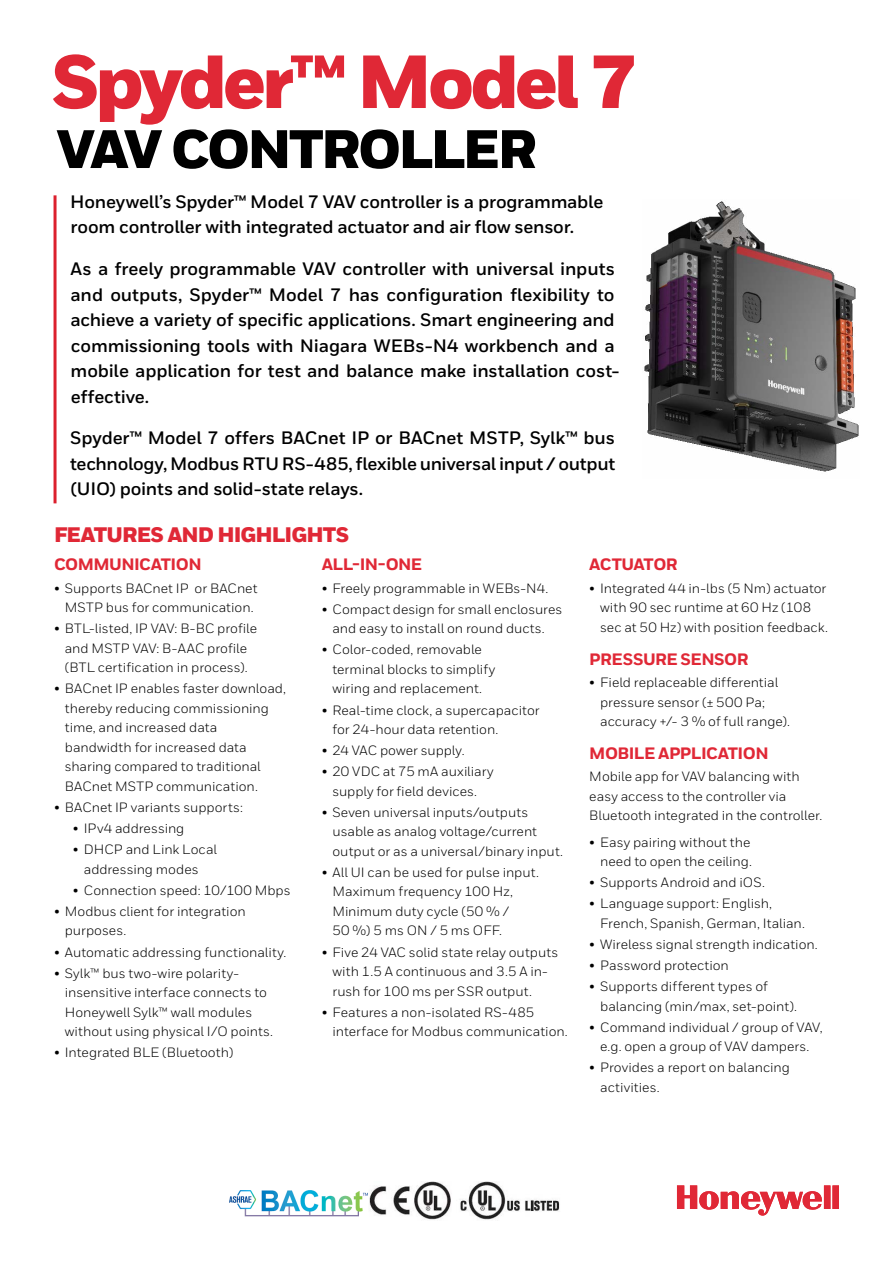
<style>
.page{position:relative;width:893px;height:1263px;background:#fff}
.page>*{position:absolute;margin:0;border:0;box-sizing:border-box;transform-origin:0 0}
.t1{font:900 75px "Honeywell Sans";letter-spacing:-.05em;color:#e02836}
.t2{font:900 54px "Honeywell Sans";letter-spacing:-.05em;color:#000}
.t3{font:900 21px "Honeywell Sans";letter-spacing:-.04em;color:#e02836}
.t4{font:700 18px/25.5px "Honeywell Sans";letter-spacing:-.01em;color:#000}
.t5{font:800 16.5px "Honeywell Sans";letter-spacing:-.035em;color:#e02836}
.t6{font:13.5px/19.5px "Honeywell Sans";color:#000}
</style>
<div class="page">
<hr style="left:54px;top:195px;width:3px;height:308px;background:#dc202e">
<svg style="left:677px;top:1185px;width:162px;height:31px"></svg>
<img style="left:644px;top:201px;width:215px;height:271px">
<img style="left:367px;top:1181px;width:193px;height:39px">
<img style="left:230px;top:1190px;width:137px;height:27px">
<h1 class="t1" style="left:51px;top:36px;width:587px">Spyder™ Model 7</h1>
<h2 class="t2" style="left:56px;top:116px;width:482px">VAV CONTROLLER</h2>
<h3 class="t4" style="left:70px;top:189px;width:535px">Honeywell’s Spyder™ Model 7 VAV controller is a programmable room controller with integrated actuator and air flow sensor.</h3>
<p class="t4" style="left:70px;top:257px;width:551px">As a freely programmable VAV controller with universal inputs and outputs, Spyder™ Model 7 has configuration flexibility to achieve a variety of specific applications. Smart engineering and commissioning tools with Niagara WEBs-N4 workbench and a mobile application for test and balance make installation cost&shy;effective.</p>
<h3 class="t4" style="left:70px;top:426px;width:547px;text-align:justify">Spyder™ Model 7 offers BACnet IP or BACnet MSTP, Sylk™ bus technology, Modbus RTU RS-485, flexible universal input / output (UIO) points and solid-state relays.</h3>
<h3 class="t3" style="left:54px;top:522px;width:297px">FEATURES AND HIGHLIGHTS</h3>
<p class="t5" style="left:54px;top:555px;width:149px">COMMUNICATION</p>
<p class="t6" style="left:54px;top:578px;width:205px;text-align:center">• Supports BACnet IP or BACnet<br>MSTP bus for communication.</p>
<p class="t6" style="left:54px;top:619px;width:205px;text-align:center">• BTL-listed, IP VAV: B-BC profile and MSTP VAV: B-AAC profile (BTL certification in process).</p>
<p class="t6" style="left:65px;top:679px;width:223px;text-indent:-11px">• BACnet IP enables faster download, thereby reducing commissioning time, and increased data bandwidth for increased data sharing compared to traditional<br>BACnet MSTP communication.</p>
<p class="t6" style="left:54px;top:798px;width:190px">• BACnet IP variants supports:</p>
<p class="t6" style="left:73px;top:819px;width:113px">• IPv4 addressing</p>
<p class="t6" style="left:73px;top:840px;width:146px;text-align:center">• DHCP and Link Local addressing modes</p>
<p class="t6" style="left:73px;top:880px;width:219px">• Connection speed: 10/100 Mbps</p>
<p class="t6" style="left:65px;top:901px;width:182px;text-indent:-11px">• Modbus client for integration purposes.</p>
<p class="t6" style="left:54px;top:942px;width:234px">• Automatic addressing functionality.</p>
<p class="t6" style="left:65px;top:963px;width:210px;text-indent:-11px">• Sylk™ bus two-wire polarity&shy;insensitive interface connects to<br>Honeywell Sylk™ wall modules without using physical I/O points.</p>
<p class="t6" style="left:54px;top:1043px;width:181px">• Integrated BLE (Bluetooth)</p>
<p class="t5" style="left:322px;top:555px;width:102px">ALL-IN-ONE</p>
<p class="t6" style="left:322px;top:578px;width:228px">• Freely programmable in WEBs-N4.</p>
<p class="t6" style="left:322px;top:599px;width:242px;text-align:center">• Compact design for small enclosures and easy to install on round ducts.</p>
<p class="t6" style="left:332px;top:640px;width:164px;text-indent:-11px">• Color-coded, removable terminal blocks to simplify wiring and replacement.</p>
<p class="t6" style="left:332px;top:700px;width:209px;text-indent:-11px">• Real-time clock, a supercapacitor for 24-hour data retention.</p>
<p class="t6" style="left:322px;top:741px;width:144px">• 24 VAC power supply.</p>
<p class="t6" style="left:322px;top:762px;width:174px;text-align:center">• 20 VDC at 75 mA auxiliary supply for field devices.</p>
<p class="t6" style="left:332px;top:802px;width:232px;text-indent:-11px">• Seven universal inputs/outputs usable as analog voltage/current output or as a universal/binary input.</p>
<p class="t6" style="left:332px;top:862px;width:208px;text-indent:-11px">• All UI can be used for pulse input.<br>Maximum frequency 100 Hz,<br>Minimum duty cycle (50 % /<br>50 %) 5 ms ON / 5 ms OFF.</p>
<p class="t6" style="left:332px;top:942px;width:227px;text-indent:-11px">• Five 24 VAC solid state relay outputs with 1.5 A continuous and 3.5 A in&shy;rush for 100 ms per SSR output.</p>
<p class="t6" style="left:332px;top:1002px;width:237px;text-indent:-11px">• Features a non-isolated RS-485 interface for Modbus communication.</p>
<p class="t5" style="left:589px;top:555px;width:90px">ACTUATOR</p>
<p class="t6" style="left:600px;top:578px;width:229px;text-indent:-11px">• Integrated 44 in-lbs (5 Nm) actuator with 90 sec runtime at 60 Hz (108 sec at 50 Hz) with position feedback.</p>
<p class="t5" style="left:589px;top:649px;width:161px">PRESSURE SENSOR</p>
<p class="t6" style="left:600px;top:673px;width:191px;text-indent:-11px">• Field replaceable differential pressure sensor (± 500 Pa; accuracy +/- 3 % of full range).</p>
<p class="t5" style="left:589px;top:743px;width:181px">MOBILE APPLICATION</p>
<p class="t6" style="left:589px;top:767px;width:234px">Mobile app for VAV balancing with easy access to the controller via<br>Bluetooth integrated in the controller.</p>
<p class="t6" style="left:589px;top:832px;width:164px;text-align:right">• Easy pairing without the need to open the ceiling.</p>
<p class="t6" style="left:589px;top:873px;width:177px">• Supports Android and iOS.</p>
<p class="t6" style="left:600px;top:894px;width:206px;text-indent:-11px">• Language support: English,<br>French, Spanish, German, Italian.</p>
<p class="t6" style="left:589px;top:934px;width:230px">• Wireless signal strength indication.</p>
<p class="t6" style="left:589px;top:956px;width:141px">• Password protection</p>
<p class="t6" style="left:600px;top:977px;width:198px;text-indent:-11px">• Supports different types of balancing (min/max, set-point).</p>
<p class="t6" style="left:589px;top:1017px;width:235px;text-align:center">• Command individual / group of VAV, e.g. open a group of VAV dampers.</p>
<p class="t6" style="left:600px;top:1058px;width:191px;text-indent:-11px">• Provides a report on balancing activities.</p>
</div>
